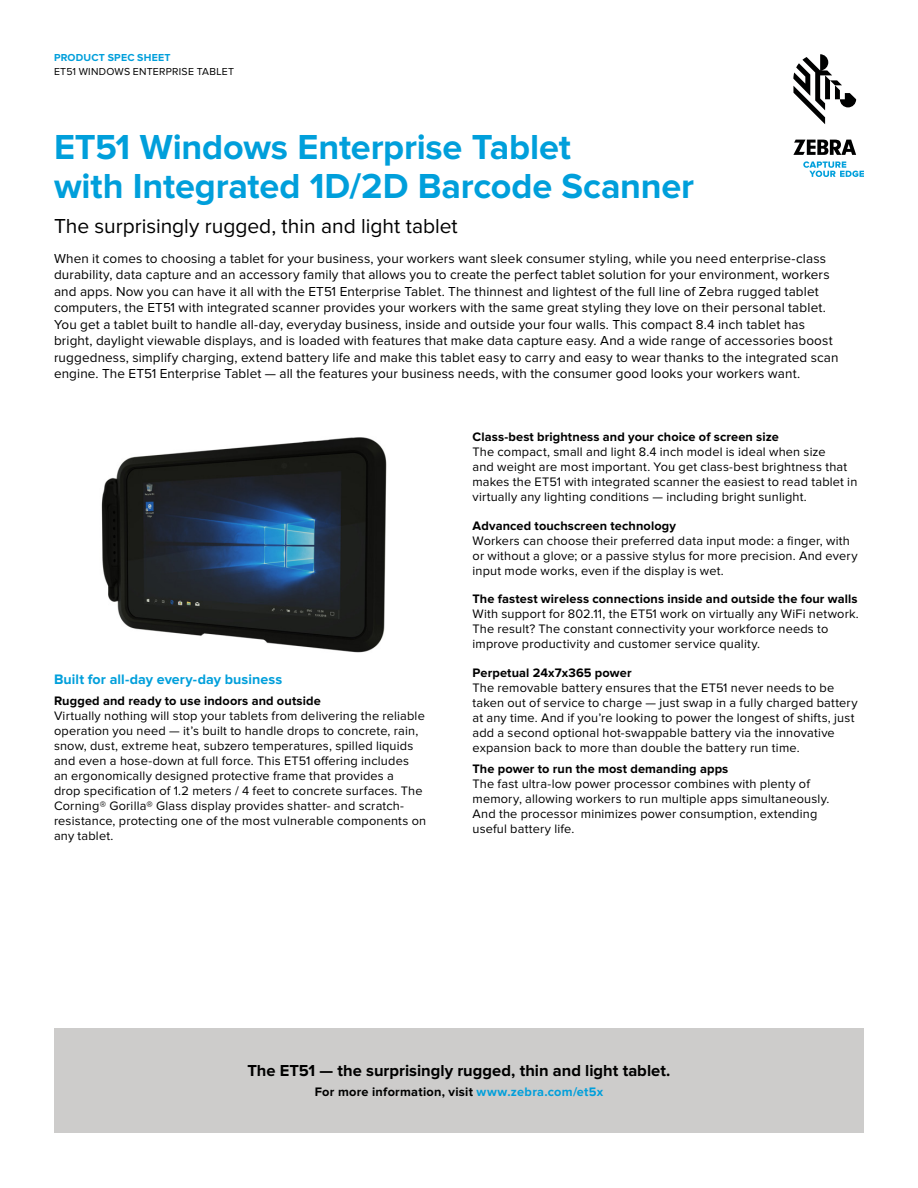
<style>
.page{position:relative;width:918px;height:1188px;background:#fff}
.page>*{position:absolute;margin:0;border:0;box-sizing:border-box;transform-origin:0 0}
.t1{font:700 36px/39px "Proxima Nova";letter-spacing:-.005em;color:#009fdb}
.t2{font:21px "Proxima Nova";color:#000}
.t3{font:700 16.5px "Proxima Nova";color:#000}
.t4{font:700 14.25px "Proxima Nova";letter-spacing:.005em;color:#009fdb}
.t5{font:13.5px/16.5px "Proxima Nova";letter-spacing:.01em;color:#000}
.t6{font:12.75px/15px "Proxima Nova";letter-spacing:.015em;color:#000}
.t7{font:700 12.75px "Proxima Nova";letter-spacing:.01em;color:#000}
.t8{font:10.5px "Proxima Nova";letter-spacing:.025em;color:#000}
.t9{font:700 10.5px "Proxima Nova";letter-spacing:.02em;color:#009fdb}
.s1{color:#009fdb}
</style>
<div class="page">
<div style="left:54px;top:1028px;width:810px;height:104px;background:#cdcccb"></div>
<img style="left:101px;top:437px;width:286px;height:215px">
<svg style="left:793px;top:54px;width:63px;height:70px"></svg>
<svg style="left:793px;top:140px;width:63px;height:15px"></svg>
<svg style="left:803px;top:161px;width:61px;height:16px"></svg>
<p class="t9" style="left:54px;top:53px;width:118px">PRODUCT SPEC SHEET</p>
<p class="t8" style="left:54px;top:67px;width:182px">ET51 WINDOWS ENTERPRISE TABLET</p>
<h1 class="t1" style="left:54px;top:129px;width:642px">ET51 Windows Enterprise Tablet<br>with Integrated 1D/2D Barcode Scanner</h1>
<h2 class="t2" style="left:54px;top:216px;width:405px">The surprisingly rugged, thin and light tablet</h2>
<p class="t5" style="left:54px;top:251px;width:786px">When it comes to choosing a tablet for your business, your workers want sleek consumer styling, while you need enterprise-class durability, data capture and an accessory family that allows you to create the perfect tablet solution for your environment, workers and apps. Now you can have it all with the ET51 Enterprise Tablet. The thinnest and lightest of the full line of Zebra rugged tablet computers, the ET51 with integrated scanner provides your workers with the same great styling they love on their personal tablet.<br>You get a tablet built to handle all-day, everyday business, inside and outside your four walls. This compact 8.4 inch tablet has bright, daylight viewable displays, and is loaded with features that make data capture easy. And a wide range of accessories boost ruggedness, simplify charging, extend battery life and make this tablet easy to carry and easy to wear thanks to the integrated scan engine. The ET51 Enterprise Tablet — all the features your business needs, with the consumer good looks your workers want.</p>
<p class="t4" style="left:54px;top:672px;width:230px">Built for all-day every-day business</p>
<p class="t7" style="left:54px;top:695px;width:268px">Rugged and ready to use indoors and outside</p>
<p class="t6" style="left:54px;top:709px;width:374px">Virtually nothing will stop your tablets from delivering the reliable operation you need — it’s built to handle drops to concrete, rain, snow, dust, extreme heat, subzero temperatures, spilled liquids and even a hose-down at full force. This ET51 offering includes<br>an ergonomically designed protective frame that provides a<br>drop specification of 1.2 meters / 4 feet to concrete surfaces. The Corning® Gorilla® Glass display provides shatter- and scratch&shy;resistance, protecting one of the most vulnerable components on any tablet.</p>
<p class="t7" style="left:473px;top:431px;width:308px">Class-best brightness and your choice of screen size</p>
<p class="t6" style="left:473px;top:445px;width:386px">The compact, small and light 8.4 inch model is ideal when size<br>and weight are most important. You get class-best brightness that makes the ET51 with integrated scanner the easiest to read tablet in virtually any lighting conditions — including bright sunlight.</p>
<p class="t7" style="left:473px;top:520px;width:205px">Advanced touchscreen technology</p>
<p class="t6" style="left:473px;top:534px;width:387px">Workers can choose their preferred data input mode: a finger, with or without a glove; or a passive stylus for more precision. And every input mode works, even if the display is wet.</p>
<p class="t7" style="left:473px;top:593px;width:387px">The fastest wireless connections inside and outside the four walls</p>
<p class="t6" style="left:473px;top:607px;width:388px">With support for 802.11, the ET51 work on virtually any WiFi network.<br>The result? The constant connectivity your workforce needs to improve productivity and customer service quality.</p>
<p class="t7" style="left:473px;top:667px;width:161px">Perpetual 24x7x365 power</p>
<p class="t6" style="left:473px;top:681px;width:387px">The removable battery ensures that the ET51 never needs to be taken out of service to charge — just swap in a fully charged battery at any time. And if you’re looking to power the longest of shifts, just add a second optional hot-swappable battery via the innovative expansion back to more than double the battery run time.</p>
<p class="t7" style="left:473px;top:763px;width:257px">The power to run the most demanding apps</p>
<p class="t6" style="left:473px;top:777px;width:358px">The fast ultra-low power processor combines with plenty of memory, allowing workers to run multiple apps simultaneously.<br>And the processor minimizes power consumption, extending useful battery life.</p>
<p class="t3" style="left:247px;top:1062px;width:425px">The ET51 — the surprisingly rugged, thin and light tablet.</p>
<p class="t7" style="left:315px;top:1086px;width:290px">For more information, visit <span class="s1">www.zebra.com/et5x</span></p>
</div>
